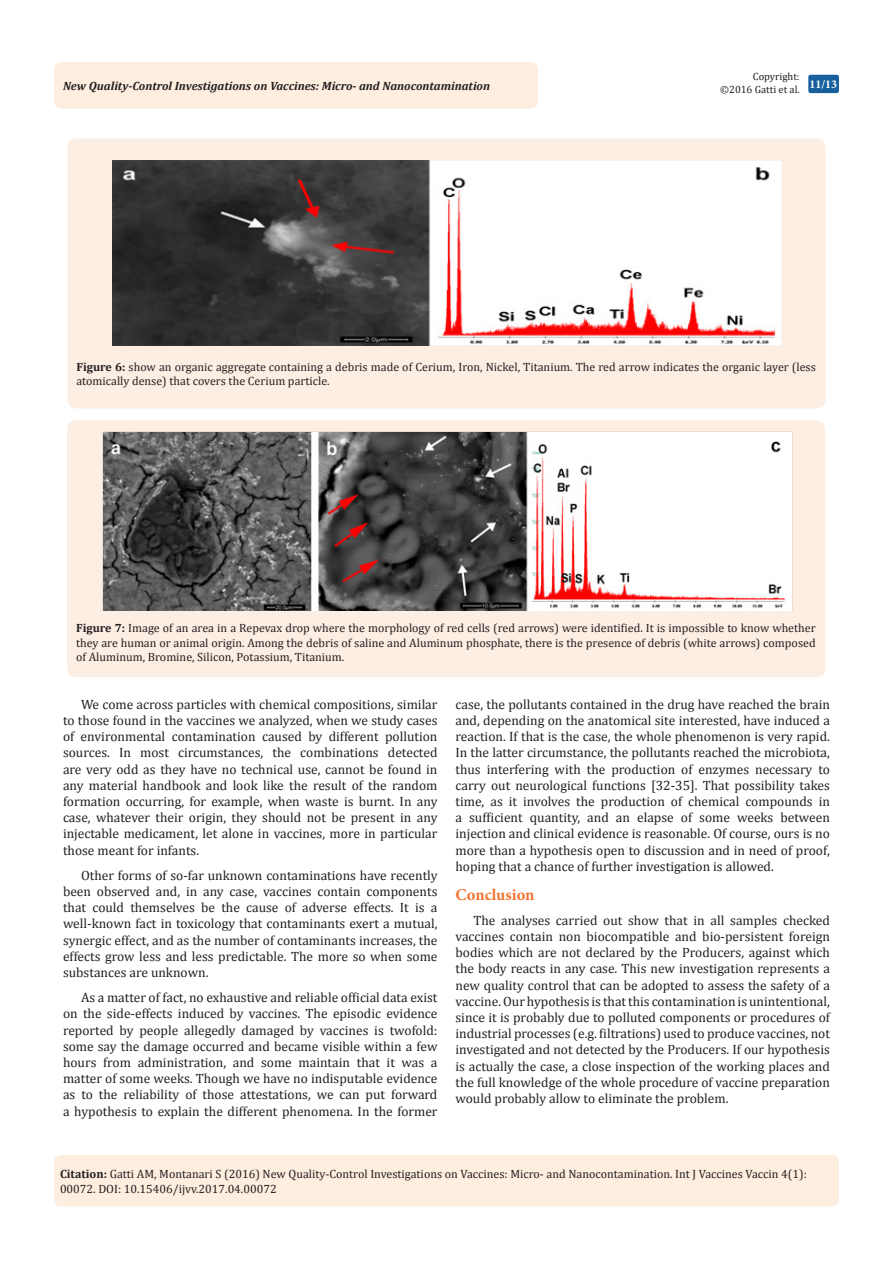
<style>
.page{position:relative;width:893px;height:1263px;background:#fff}
.page>*{position:absolute;margin:0;border:0;box-sizing:border-box;transform-origin:0 0}
.List_Paragraph{font:700 16.5px "Minion Pro";color:#f37331}
.t1{font:13.5px/16.2px "Cambria";color:#231f20;text-align:justify}
.t2{font:12px/14.4px "Cambria";color:#231f20}
.t3{font:italic 700 12px "Cambria";color:#231f20}
.t4{font:700 12px "Minion Pro";color:#fff}
.t5{font:10.5px/12.6px "Cambria";color:#231f20;text-align:right}
.s1{font-weight:700}
</style>
<div class="page">
<div style="left:54px;top:62px;width:484px;height:47px;background:#feeee0;border-radius:8px"></div>
<div style="left:808px;top:75px;width:31px;height:18px;background:#18609d;border-radius:2px"></div>
<div style="left:54px;top:1155px;width:785px;height:51px;background:#feeee0;border-radius:7px"></div>
<div style="left:67px;top:138px;width:759px;height:270px;background:#fdeee3;border-radius:9px"></div>
<img style="left:112px;top:160px;width:670px;height:186px">
<div style="left:67px;top:420px;width:758px;height:257px;background:#fdeee3;border-radius:9px"></div>
<img style="left:103px;top:432px;width:689px;height:178px">
<p class="t5" style="left:720px;top:70px;width:81px">Copyright: ©2016 Gatti et al.</p>
<p class="t3" style="left:63px;top:78px;width:429px">New Quality-Control Investigations on Vaccines: Micro- and Nanocontamination</p>
<p class="t4" style="left:809px;top:76px;width:29px">11/13</p>
<p class="t2" style="left:76px;top:360px;width:741px"><span class="s1">Figure 6:</span> show an organic aggregate containing a debris made of Cerium, Iron, Nickel, Titanium. The red arrow indicates the organic layer (less atomically dense) that covers the Cerium particle.</p>
<p class="t2" style="left:76px;top:621px;width:741px;text-align:justify"><span class="s1">Figure 7:</span> Image of an area in a Repevax drop where the morphology of red cells (red arrows) were identified. It is impossible to know whether they are human or animal origin. Among the debris of saline and Aluminum phosphate, there is the presence of debris (white arrows) composed of Aluminum, Bromine, Silicon, Potassium, Titanium.</p>
<p class="t1" style="left:63px;top:696px;width:376px;text-indent:18px">We come across particles with chemical compositions, similar to those found in the vaccines we analyzed, when we study cases of environmental contamination caused by different pollution sources. In most circumstances, the combinations detected are very odd as they have no technical use, cannot be found in any material handbook and look like the result of the random formation occurring, for example, when waste is burnt. In any case, whatever their origin, they should not be present in any injectable medicament, let alone in vaccines, more in particular those meant for infants.</p>
<p class="t1" style="left:63px;top:867px;width:376px;text-indent:18px">Other forms of so-far unknown contaminations have recently been observed and, in any case, vaccines contain components that could themselves be the cause of adverse effects. It is a well-known fact in toxicology that contaminants exert a mutual, synergic effect, and as the number of contaminants increases, the effects grow less and less predictable. The more so when some substances are unknown.</p>
<p class="t1" style="left:63px;top:989px;width:376px;text-indent:18px">As a matter of fact, no exhaustive and reliable official data exist on the side-effects induced by vaccines. The episodic evidence reported by people allegedly damaged by vaccines is twofold: some say the damage occurred and became visible within a few hours from administration, and some maintain that it was a matter of some weeks. Though we have no indisputable evidence as to the reliability of those attestations, we can put forward a hypothesis to explain the different phenomena. In the former</p>
<p class="t1" style="left:455px;top:696px;width:376px">case, the pollutants contained in the drug have reached the brain and, depending on the anatomical site interested, have induced a reaction. If that is the case, the whole phenomenon is very rapid.<br>In the latter circumstance, the pollutants reached the microbiota, thus interfering with the production of enzymes necessary to carry out neurological functions [32-35]. That possibility takes time, as it involves the production of chemical compounds in a sufficient quantity, and an elapse of some weeks between injection and clinical evidence is reasonable. Of course, ours is no more than a hypothesis open to discussion and in need of proof, hoping that a chance of further investigation is allowed.</p>
<p class="List_Paragraph" style="left:455px;top:883px;width:81px">Conclusion</p>
<p class="t1" style="left:455px;top:912px;width:376px;text-indent:18px">The analyses carried out show that in all samples checked vaccines contain non biocompatible and bio-persistent foreign bodies which are not declared by the Producers, against which the body reacts in any case. This new investigation represents a new quality control that can be adopted to assess the safety of a vaccine. Our hypothesis is that this contamination is unintentional, since it is probably due to polluted components or procedures of industrial processes (e.g. filtrations) used to produce vaccines, not investigated and not detected by the Producers. If our hypothesis is actually the case, a close inspection of the working places and the full knowledge of the whole procedure of vaccine preparation would probably allow to eliminate the problem.</p>
<p class="t2" style="left:60px;top:1167px;width:748px"><span class="s1">Citation:</span> Gatti AM, Montanari S (2016) New Quality-Control Investigations on Vaccines: Micro- and Nanocontamination. Int J Vaccines Vaccin 4(1):<br>00072. DOI: 10.15406/ijvv.2017.04.00072</p>
</div>
